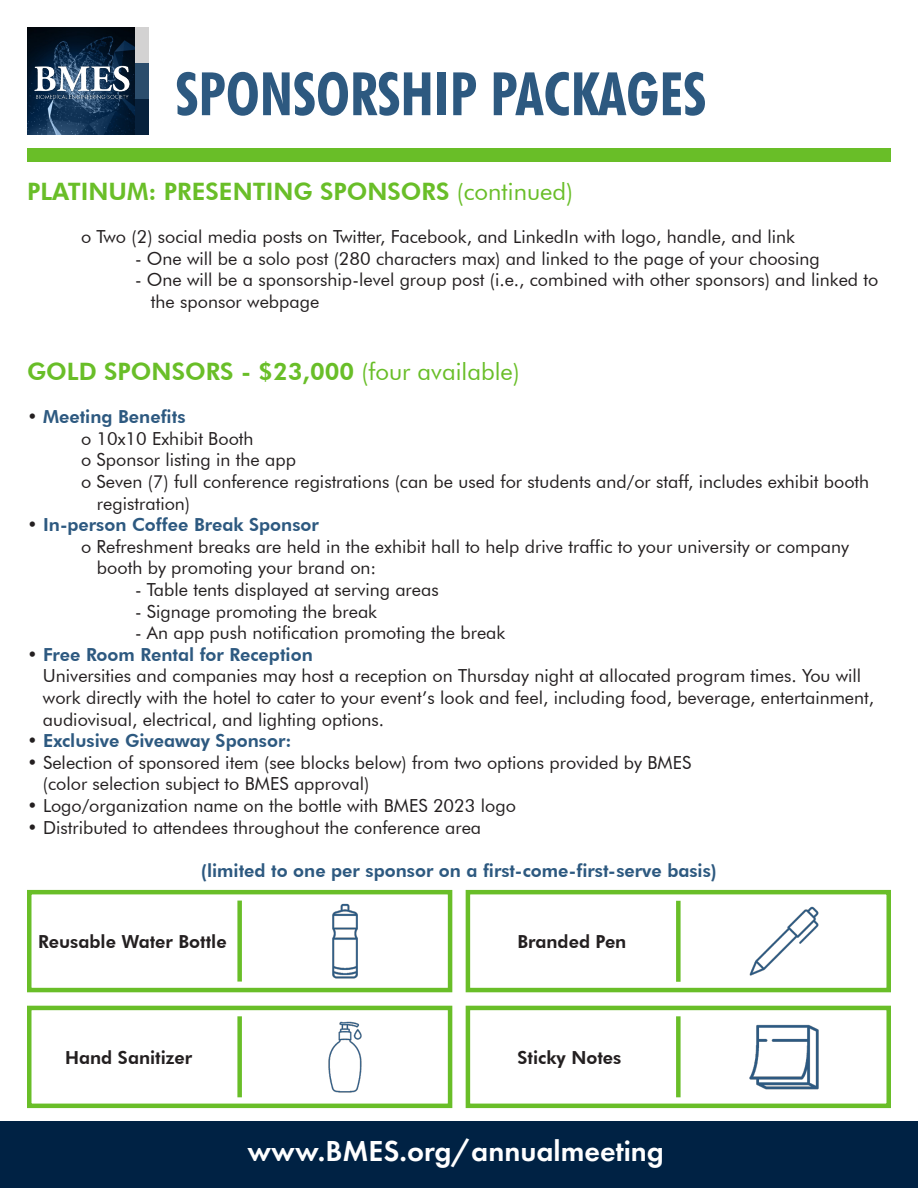
<style>
.page{position:relative;width:918px;height:1188px;background:#fff}
.page>*{position:absolute;margin:0;border:0;box-sizing:border-box;transform-origin:0 0}
.t1{font:700 condensed 60px "Futura BT";color:#2d5980}
.t2{font:600 30px "Futura PT";color:#fff}
.t3{font:800 24px "Futura BT";color:#69be28}
.t4{font:18px "Futura BT";color:#231f20}
.t5{font:800 18px "Futura BT";color:#2d5980}
.t6{font:800 18px "Futura BT";color:#231f20}
.s1{font-weight:400}
.s2{color:#231f20}
.s3{font-weight:800}
</style>
<div class="page">
<div style="left:0;top:1121px;width:918px;height:67px;background:#024"></div>
<div style="left:27px;top:27px;width:121px;height:36px;background:#d3d2d2"></div>
<div style="left:27px;top:63px;width:121px;height:36px;background:#2b4d6c"></div>
<div style="left:27px;top:99px;width:121px;height:36px;background:#07213c"></div>
<img style="left:27px;top:27px;width:108px;height:108px">
<div style="left:27px;top:148px;width:864px;height:14px;background:#69be28"></div>
<img style="left:33px;top:60px;width:98px;height:42px">
<div style="left:27px;top:890px;width:425px;height:102px;border:4px solid #69be28"></div>
<div style="left:466px;top:890px;width:425px;height:102px;border:4px solid #69be28"></div>
<div style="left:27px;top:1006px;width:425px;height:102px;border:4px solid #69be28"></div>
<div style="left:466px;top:1006px;width:425px;height:102px;border:4px solid #69be28"></div>
<div style="left:676px;top:901px;width:5px;height:81px;background:#69be28"></div>
<div style="left:676px;top:1016px;width:5px;height:81px;background:#69be28"></div>
<div style="left:237px;top:901px;width:5px;height:81px;background:#69be28"></div>
<div style="left:237px;top:1016px;width:5px;height:81px;background:#69be28"></div>
<img style="left:332px;top:903px;width:26px;height:76px">
<img style="left:328px;top:1021px;width:34px;height:72px">
<img style="left:749px;top:906px;width:70px;height:70px">
<img style="left:749px;top:1024px;width:70px;height:66px">
<p class="t1" style="left:176px;top:57px;width:532px">SPONSORSHIP PACKAGES</p>
<p class="t3" style="left:27px;top:177px;width:548px">PLATINUM: PRESENTING SPONSORS <span class="s1">(continued)</span></p>
<p class="t4" style="left:81px;top:226px;width:716px">o Two (2) social media posts on Twitter, Facebook, and LinkedIn with logo, handle, and link</p>
<p class="t4" style="left:135px;top:248px;width:686px">- One will be a solo post (280 characters max) and linked to the page of your choosing</p>
<p class="t4" style="left:135px;top:269px;width:745px">- One will be a sponsorship-level group post (i.e., combined with other sponsors) and linked to</p>
<p class="t4" style="left:151px;top:291px;width:170px">the sponsor webpage</p>
<p class="t3" style="left:27px;top:357px;width:494px">GOLD SPONSORS - $23,000 <span class="s1">(four available)</span></p>
<p class="t5" style="left:27px;top:406px;width:160px"><span class="s2">•</span> Meeting Benefits</p>
<p class="t4" style="left:81px;top:428px;width:174px">o 10x10 Exhibit Booth</p>
<p class="t4" style="left:81px;top:449px;width:217px">o Sponsor listing in the app</p>
<p class="t4" style="left:81px;top:471px;width:790px">o Seven (7) full conference registrations (can be used for students and/or staff, includes exhibit booth</p>
<p class="t4" style="left:97px;top:492px;width:95px">registration)</p>
<p class="t5" style="left:27px;top:514px;width:293px"><span class="s2">•</span> In-person Coffee Break Sponsor</p>
<p class="t4" style="left:81px;top:536px;width:770px">o Refreshment breaks are held in the exhibit hall to help drive traffic to your university or company</p>
<p class="t4" style="left:97px;top:557px;width:281px">booth by promoting your brand on:</p>
<p class="t4" style="left:135px;top:579px;width:305px">- Table tents displayed at serving areas</p>
<p class="t4" style="left:135px;top:600px;width:244px">- Signage promoting the break</p>
<p class="t4" style="left:135px;top:622px;width:372px">- An app push notification promoting the break</p>
<p class="t5" style="left:27px;top:644px;width:287px"><span class="s2">•</span> Free Room Rental for Reception</p>
<p class="t4" style="left:43px;top:665px;width:820px">Universities and companies may host a reception on Thursday night at allocated program times. You will</p>
<p class="t4" style="left:43px;top:687px;width:833px">work directly with the hotel to cater to your event’s look and feel, including food, beverage, entertainment,</p>
<p class="t4" style="left:43px;top:708px;width:343px">audiovisual, electrical, and lighting options.</p>
<p class="t5" style="left:27px;top:730px;width:266px"><span class="s2">•</span> Exclusive Giveaway Sponsor:</p>
<p class="t4" style="left:27px;top:752px;width:666px"><span class="s3">•</span> Selection of sponsored item (see blocks below) from two options provided by BMES</p>
<p class="t4" style="left:43px;top:773px;width:328px">(color selection subject to BMES approval)</p>
<p class="t4" style="left:27px;top:795px;width:490px"><span class="s3">•</span> Logo/organization name on the bottle with BMES 2023 logo</p>
<p class="t4" style="left:27px;top:816px;width:456px"><span class="s3">•</span> Distributed to attendees throughout the conference area</p>
<p class="t5" style="left:201px;top:860px;width:518px">(limited to one per sponsor on a first-come-first-serve basis)</p>
<p class="t6" style="left:38px;top:931px;width:190px">Reusable Water Bottle</p>
<p class="t6" style="left:517px;top:931px;width:111px">Branded Pen</p>
<p class="t6" style="left:65px;top:1046px;width:129px">Hand Sanitizer</p>
<p class="t6" style="left:517px;top:1046px;width:106px">Sticky Notes</p>
<p class="t2" style="left:248px;top:1132px;width:418px">www.BMES.org/annualmeeting</p>
</div>
